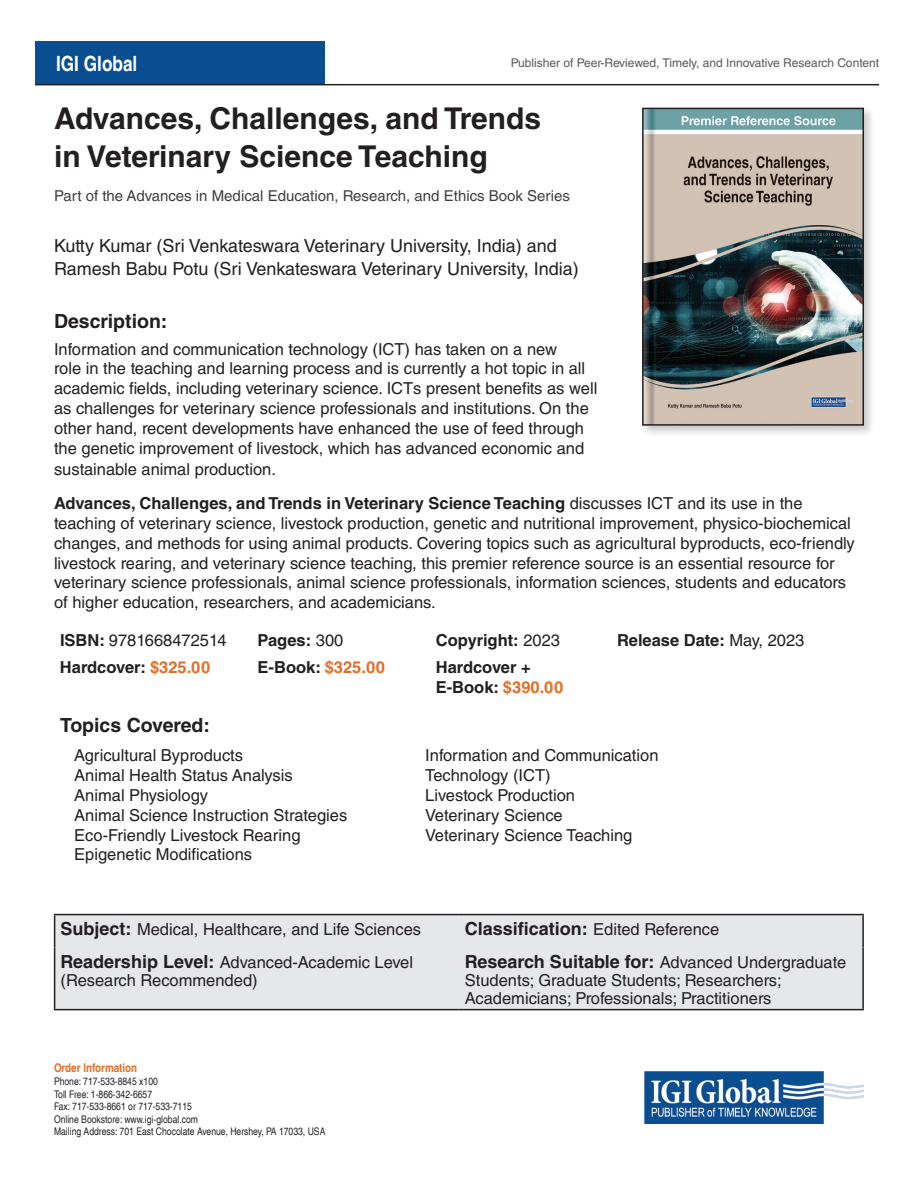
<style>
.page{position:relative;width:918px;height:1188px;background:#fff}
.page>*{position:absolute;margin:0;border:0;box-sizing:border-box;transform-origin:0 0}
.t1{font:700 30px/37.5px "Helvetica LT Std";color:#231f20}
.t2{font:700 condensed 21px "Helvetica LT";color:#fff}
.t3{font:700 19.5px "Helvetica LT Std";color:#231f20}
.t4{font:18px/22.5px "Helvetica LT Std";color:#231f20}
.t5{font:700 18px "Helvetica LT Std";color:#231f20}
.t6{font:16.5px/19.8px "Helvetica LT Std";color:#231f20}
.t7{font:700 16.5px/34px "Helvetica LT Std";color:#231f20}
.t8{font:15px "Helvetica LT Std";color:#3e3e3f}
.t9{font:12px "Helvetica LT Std";color:#57585a}
.t10{font:700 condensed 12px "Helvetica LT";color:#e56d25}
.t11{font:condensed 10.5px/12.6px "Helvetica LT";color:#231f20}
.s1{font-weight:400}
.s2{font-weight:700}
.s3{color:#e56d25}
.s4{font-weight:700;font-size:18px}
.s5{font-weight:400;font-size:16.5px}
</style>
<div class="page">
<div style="left:35px;top:41px;width:290px;height:44px;background:#094e91"></div>
<img style="left:645px;top:1071px;width:219px;height:52px">
<hr style="left:35px;top:84px;width:844px;height:1px;background:#231f20">
<div style="left:639px;top:105px;width:237px;height:333px;background:#231f20;opacity:.25"></div>
<img style="left:645px;top:111px;width:216px;height:312px">
<div style="left:642px;top:108px;width:222px;height:318px;border:2px solid #231f20"></div>
<div style="left:55px;top:915px;width:807px;height:94px;background:#e6e7e9"></div>
<hr style="left:54px;top:914px;width:405px;height:1px;background:#231f20">
<hr style="left:54px;top:915px;width:1px;height:33px;background:#231f20">
<hr style="left:459px;top:914px;width:405px;height:1px;background:#231f20">
<hr style="left:862px;top:915px;width:2px;height:33px;background:#231f20">
<hr style="left:54px;top:948px;width:1px;height:61px;background:#231f20">
<hr style="left:862px;top:948px;width:2px;height:61px;background:#231f20">
<hr style="left:54px;top:1009px;width:405px;height:1px;background:#231f20">
<hr style="left:459px;top:1009px;width:405px;height:1px;background:#231f20">
<p class="t2" style="left:56px;top:50px;width:83px">IGI Global</p>
<p class="t9" style="left:511px;top:56px;width:370px">Publisher of Peer-Reviewed, Timely, and Innovative Research Content</p>
<h1 class="t1" style="left:54px;top:99px;width:489px">Advances, Challenges, and Trends in Veterinary Science Teaching</h1>
<p class="t8" style="left:54px;top:187px;width:517px">Part of the Advances in Medical Education, Research, and Ethics Book Series</p>
<p class="t4" style="left:54px;top:235px;width:526px">Kutty Kumar (Sri Venkateswara Veterinary University, India) and<br>Ramesh Babu Potu (Sri Venkateswara Veterinary University, India)</p>
<p class="t3" style="left:54px;top:309px;width:115px">Description:</p>
<p class="t6" style="left:54px;top:339px;width:545px">Information and communication technology (ICT) has taken on a new<br>role in the teaching and learning process and is currently a hot topic in all academic fields, including veterinary science. ICTs present benefits as well as challenges for veterinary science professionals and institutions. On the other hand, recent developments have enhanced the use of feed through the genetic improvement of livestock, which has advanced economic and</p>
<p class="t7" style="left:54px;top:452px;width:750px"><span class="s1">sustainable animal production.<br></span>Advances, Challenges, and Trends in Veterinary Science Teaching <span class="s1">discusses ICT and its use in the</span></p>
<p class="t6" style="left:54px;top:513px;width:802px">teaching of veterinary science, livestock production, genetic and nutritional improvement, physico-biochemical changes, and methods for using animal products. Covering topics such as agricultural byproducts, eco-friendly livestock rearing, and veterinary science teaching, this premier reference source is an essential resource for veterinary science professionals, animal science professionals, information sciences, students and educators of higher education, researchers, and academicians.</p>
<p class="t6" style="left:60px;top:630px;width:168px"><span class="s2">ISBN:</span> 9781668472514</p>
<p class="t7" style="left:258px;top:622px;width:87px">Pages: <span class="s1">300</span></p>
<p class="t7" style="left:436px;top:622px;width:126px">Copyright: <span class="s1">2023</span></p>
<p class="t7" style="left:617px;top:622px;width:189px">Release Date: <span class="s1">May, 2023</span></p>
<p class="t7" style="left:60px;top:650px;width:152px">Hardcover: <span class="s3">$325.00</span></p>
<p class="t7" style="left:258px;top:650px;width:129px">E-Book: <span class="s3">$325.00</span></p>
<p class="t7" style="left:436px;top:657px;width:129px;line-height:19.8px">Hardcover +<br>E-Book: <span class="s3">$390.00</span></p>
<p class="t3" style="left:60px;top:713px;width:152px">Topics Covered:</p>
<p class="t6" style="left:74px;top:746px;width:275px">Agricultural Byproducts<br>Animal Health Status Analysis<br>Animal Physiology<br>Animal Science Instruction Strategies<br>Eco-Friendly Livestock Rearing<br>Epigenetic Modifications</p>
<p class="t6" style="left:425px;top:746px;width:235px">Information and Communication<br>Technology (ICT)<br>Livestock Production<br>Veterinary Science<br>Veterinary Science Teaching</p>
<p class="t6" style="left:61px;top:919px;width:362px"><span class="s4">Subject:</span> Medical, Healthcare, and Life Sciences</p>
<p class="t5" style="left:465px;top:917px;width:256px">Classification: <span class="s5">Edited Reference</span></p>
<p class="t6" style="left:61px;top:953px;width:354px;line-height:18px"><span class="s4">Readership Level:</span> Advanced-Academic Level (Research Recommended)</p>
<p class="t6" style="left:465px;top:953px;width:383px;line-height:18px"><span class="s4">Research Suitable for:</span> Advanced Undergraduate<br>Students; Graduate Students; Researchers;<br>Academicians; Professionals; Practitioners</p>
<p class="t10" style="left:54px;top:1061px;width:85px">Order Information</p>
<p class="t11" style="left:54px;top:1075px;width:273px">Phone: 717-533-8845 x100<br>Toll Free: 1-866-342-6657<br>Fax: 717-533-8661 or 717-533-7115<br>Online Bookstore: www.igi-global.com<br>Mailing Address: 701 East Chocolate Avenue, Hershey, PA 17033, USA</p>
</div>
